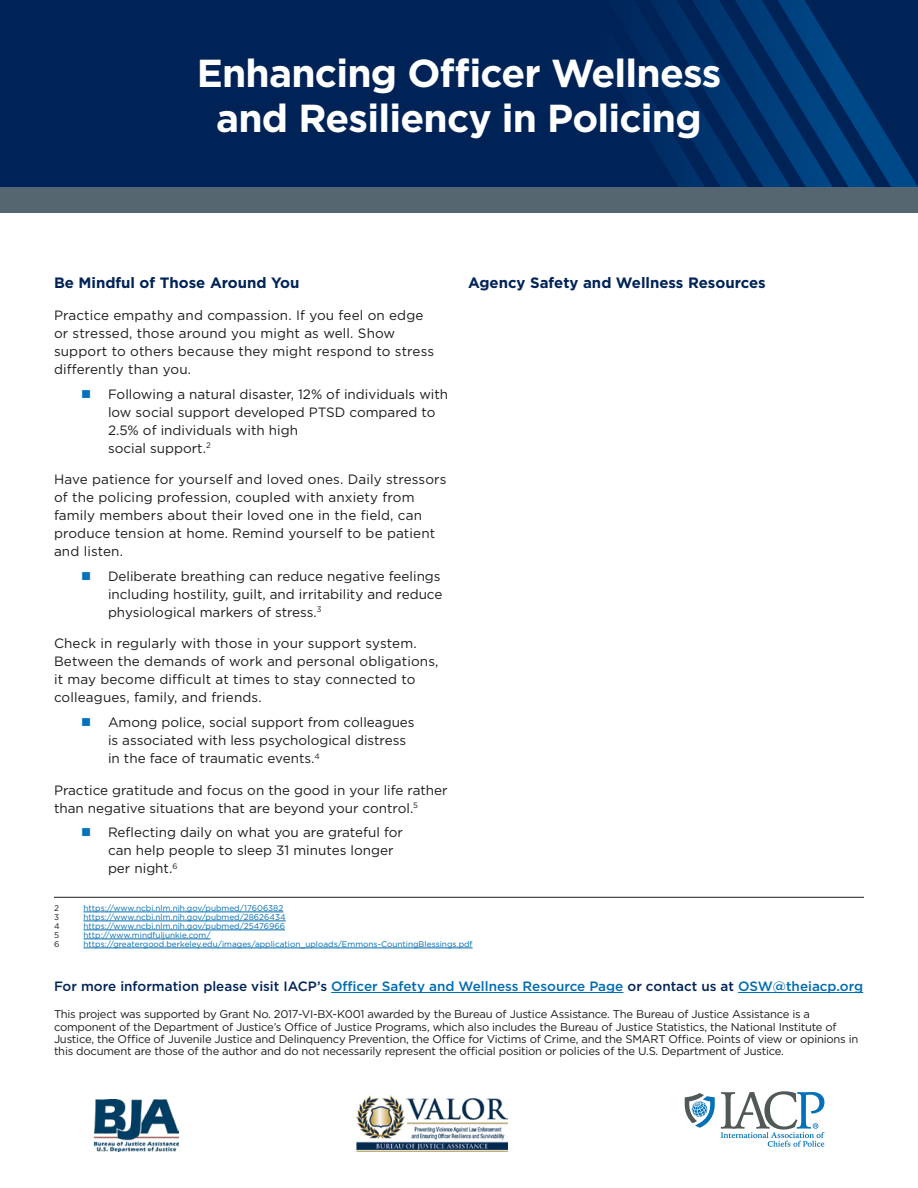
<style>
.page{position:relative;width:918px;height:1188px;background:#fff}
.page>*{position:absolute;margin:0;border:0;box-sizing:border-box;transform-origin:0 0}
.Headline{font:700 39px/45px "Gotham";letter-spacing:-.02em;color:#fff;text-align:center}
.Subhead{font:700 15px "Gotham";color:#002357}
.Body{font:13.5px/18px "Gotham";color:#1d1c1a}
.Body-2{font:500 13.5px "Gotham";color:#006cb0}
.Sub-bullets{font:11.25px/12.1px "Gotham";letter-spacing:-.02em;color:#1d1c1a}
.Footnote_text{font:8.25px "Gotham";color:#006cb0}
.Footnote_text-2{font:8.25px "Gotham";color:#1d1c1a}
.s1{color:#0071bd}
.s2{color:#002357}
</style>
<div class="page">
<div style="left:354px;top:1094px;width:156px;height:59px;background:linear-gradient(to bottom,#fff,#fff)"></div>
<img style="left:356px;top:1095px;width:151px;height:56px">
<img style="left:93px;top:1100px;width:85px;height:52px">
<svg style="left:684px;top:1093px;width:31px;height:35px"></svg>
<svg style="left:721px;top:1091px;width:103px;height:56px"></svg>
<div style="left:0;top:0;width:918px;height:195px;background:#002357"></div>
<svg style="left:647px;top:0;width:271px;height:187px"></svg>
<div style="left:0;top:187px;width:918px;height:26px;background:#556671"></div>
<hr style="left:54px;top:897px;width:810px;height:1px;background:#1d1c1a">
<hr style="left:83px;top:912px;width:200px;height:1px;background:#006cb0">
<hr style="left:83px;top:921px;width:203px;height:1px;background:#006cb0">
<hr style="left:83px;top:930px;width:202px;height:1px;background:#006cb0">
<hr style="left:83px;top:939px;width:128px;height:1px;background:#006cb0">
<hr style="left:83px;top:948px;width:390px;height:1px;background:#006cb0">
<hr style="left:331px;top:992px;width:292px;height:1px;background:#006cb0">
<hr style="left:738px;top:992px;width:125px;height:1px;background:#006cb0">
<p class="Headline" style="left:197px;top:50px;width:526px">Enhancing Officer Wellness and Resiliency in Policing</p>
<p class="Subhead" style="left:54px;top:273px;width:247px">Be Mindful of Those Around You</p>
<p class="Body" style="left:54px;top:306px;width:382px">Practice empathy and compassion. If you feel on edge or stressed, those around you might as well. Show support to others because they might respond to stress differently than you.</p>
<p class="Body" style="left:108px;top:385px;width:342px;text-indent:-27px"><span class="s1">■</span> Following a natural disaster, 12% of individuals with low social support developed PTSD compared to 2.5% of individuals with high<br>social support.<sup>2</sup></p>
<p class="Body" style="left:54px;top:470px;width:394px">Have patience for yourself and loved ones. Daily stressors of the policing profession, coupled with anxiety from family members about their loved one in the field, can produce tension at home. Remind yourself to be patient and listen.</p>
<p class="Body" style="left:108px;top:567px;width:336px;text-indent:-27px"><span class="s1">■</span> Deliberate breathing can reduce negative feelings including hostility, guilt, and irritability and reduce physiological markers of stress.<sup>3</sup></p>
<p class="Body" style="left:54px;top:634px;width:386px">Check in regularly with those in your support system.<br>Between the demands of work and personal obligations, it may become difficult at times to stay connected to colleagues, family, and friends.</p>
<p class="Body" style="left:108px;top:713px;width:308px;text-indent:-27px"><span class="s1">■</span> Among police, social support from colleagues is associated with less psychological distress in the face of traumatic events.<sup>4</sup></p>
<p class="Body" style="left:54px;top:781px;width:395px">Practice gratitude and focus on the good in your life rather than negative situations that are beyond your control.<sup>5</sup></p>
<p class="Body" style="left:108px;top:823px;width:297px;text-indent:-27px"><span class="s1">■</span> Reflecting daily on what you are grateful for can help people to sleep 31 minutes longer per night.<sup>6</sup></p>
<p class="Footnote_text-2" style="left:54px;top:903px;width:6px">2</p>
<p class="Footnote_text" style="left:83px;top:903px;width:201px">https://www.ncbi.nlm.nih.gov/pubmed/17606382</p>
<p class="Footnote_text-2" style="left:54px;top:912px;width:7px">3</p>
<p class="Footnote_text" style="left:83px;top:912px;width:204px">https://www.ncbi.nlm.nih.gov/pubmed/28626434</p>
<p class="Footnote_text-2" style="left:54px;top:921px;width:7px">4</p>
<p class="Footnote_text" style="left:83px;top:921px;width:203px">https://www.ncbi.nlm.nih.gov/pubmed/25476966</p>
<p class="Footnote_text-2" style="left:54px;top:930px;width:7px">5</p>
<p class="Footnote_text" style="left:83px;top:930px;width:129px">http://www.mindfuljunkie.com/</p>
<p class="Footnote_text-2" style="left:54px;top:939px;width:7px">6</p>
<p class="Footnote_text" style="left:83px;top:939px;width:391px">https://greatergood.berkeley.edu/images/application_uploads/Emmons-CountingBlessings.pdf</p>
<p class="Subhead" style="left:468px;top:273px;width:299px">Agency Safety and Wellness Resources</p>
<p class="Body-2" style="left:54px;top:977px;width:811px"><span class="s2">For more information please visit IACP’s</span> Officer Safety and Wellness Resource Page <span class="s2">or contact us at</span> OSW@theiacp.org</p>
<p class="Sub-bullets" style="left:54px;top:1008px;width:806px">This project was supported by Grant No. 2017-VI-BX-K001 awarded by the Bureau of Justice Assistance. The Bureau of Justice Assistance is a component of the Department of Justice’s Office of Justice Programs, which also includes the Bureau of Justice Statistics, the National Institute of Justice, the Office of Juvenile Justice and Delinquency Prevention, the Office for Victims of Crime, and the SMART Office. Points of view or opinions in this document are those of the author and do not necessarily represent the official position or policies of the U.S. Department of Justice.</p>
</div>
